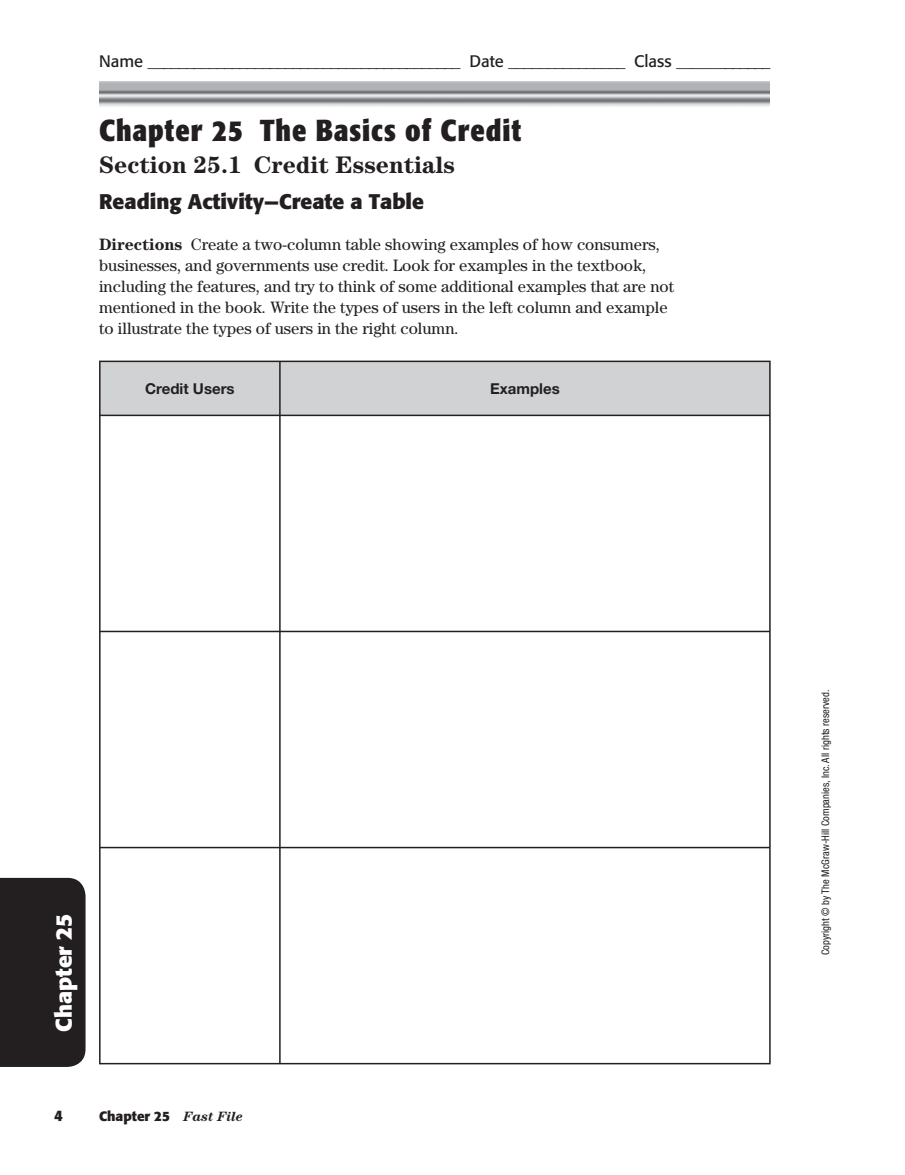
<style>
.page{position:relative;width:905px;height:1175px;background:#fff}
.page>*{position:absolute;margin:0;border:0;box-sizing:border-box;transform-origin:0 0}
.t1{font:700 30px "Formata OTF Cn";letter-spacing:.03em;color:#231f20}
.t2{font:700 24px "Century Std";color:#231f20}
.t3{font:700 22.5px "Formata OTF";color:#fff}
.t4{font:700 21px "Formata OTF";color:#231f20}
.t5{font:16.5px/21px "Century Std";color:#231f20}
.t6{font:16.5px "Formata OTF";color:#231f20}
.t7{font:700 15px "Helvetica Neue LT Std";color:#231f20}
.t8{font:700 15px "Formata OTF";color:#231f20}
.t9{font:700 13.5px "Formata OTF";color:#231f20}
.t10{font:condensed 10.5px "Helvetica Neue LT Std";color:#231f20}
.s1{font-weight:700}
.s2{font-family:"Century Std";font-style:italic}
</style>
<div class="page">
<div style="left:1px;top:878px;width:85px;height:188px;background:#231f20"></div>
<div style="left:100px;top:362px;width:669px;height:52px;background:#d1d2d4"></div>
<hr style="left:99px;top:360px;width:181px;height:2px;background:#231f20">
<hr style="left:99px;top:362px;width:1px;height:52px;background:#231f20">
<hr style="left:280px;top:360px;width:490px;height:2px;background:#231f20">
<hr style="left:279px;top:362px;width:1px;height:52px;background:#231f20">
<hr style="left:769px;top:362px;width:1px;height:52px;background:#231f20">
<hr style="left:99px;top:414px;width:181px;height:2px;background:#231f20">
<hr style="left:99px;top:416px;width:1px;height:214px;background:#231f20">
<hr style="left:280px;top:414px;width:490px;height:2px;background:#231f20">
<hr style="left:279px;top:416px;width:1px;height:214px;background:#231f20">
<hr style="left:769px;top:416px;width:1px;height:214px;background:#231f20">
<hr style="left:99px;top:630px;width:181px;height:2px;background:#231f20">
<hr style="left:99px;top:632px;width:1px;height:214px;background:#231f20">
<hr style="left:280px;top:630px;width:490px;height:2px;background:#231f20">
<hr style="left:279px;top:632px;width:1px;height:214px;background:#231f20">
<hr style="left:769px;top:632px;width:1px;height:214px;background:#231f20">
<hr style="left:99px;top:846px;width:181px;height:2px;background:#231f20">
<hr style="left:99px;top:848px;width:1px;height:214px;background:#231f20">
<hr style="left:280px;top:846px;width:490px;height:2px;background:#231f20">
<hr style="left:279px;top:848px;width:1px;height:214px;background:#231f20">
<hr style="left:769px;top:848px;width:1px;height:214px;background:#231f20">
<hr style="left:99px;top:1062px;width:181px;height:2px;background:#231f20">
<hr style="left:280px;top:1062px;width:490px;height:2px;background:#231f20">
<p class="t6" style="left:99px;top:54px;width:673px">Name _________________________________________ Date _______________ Class ____________</p>
<h1 class="t1" style="left:99px;top:118px;width:424px">Chapter 25 The Basics of Credit</h1>
<h2 class="t2" style="left:99px;top:156px;width:357px">Section 25.1 Credit Essentials</h2>
<p class="t4" style="left:99px;top:192px;width:326px">Reading Activity—Create a Table</p>
<p class="t5" style="left:99px;top:235px;width:576px"><span class="s1">Directions</span> Create a two-column table showing examples of how consumers, businesses, and governments use credit. Look for examples in the textbook, including the features, and try to think of some additional examples that are not mentioned in the book. Write the types of users in the left column and example to illustrate the types of users in the right column.</p>
<p class="t7" style="left:145px;top:383px;width:91px">Credit Users</p>
<p class="t7" style="left:490px;top:383px;width:71px">Examples</p>
<h3 class="t3" style="left:54px;top:1031px;width:120px;rotate:-90deg">Chapter 25</h3>
<p class="t8" style="left:54px;top:1109px;width:10px">4</p>
<p class="t9" style="left:99px;top:1110px;width:146px">Chapter 25 <span class="s2">Fast File</span></p>
<p class="t10" style="left:821px;top:955px;width:267px;rotate:-90deg">Copyright © by The McGraw-Hill Companies, Inc. All rights reserved.</p>
</div>
